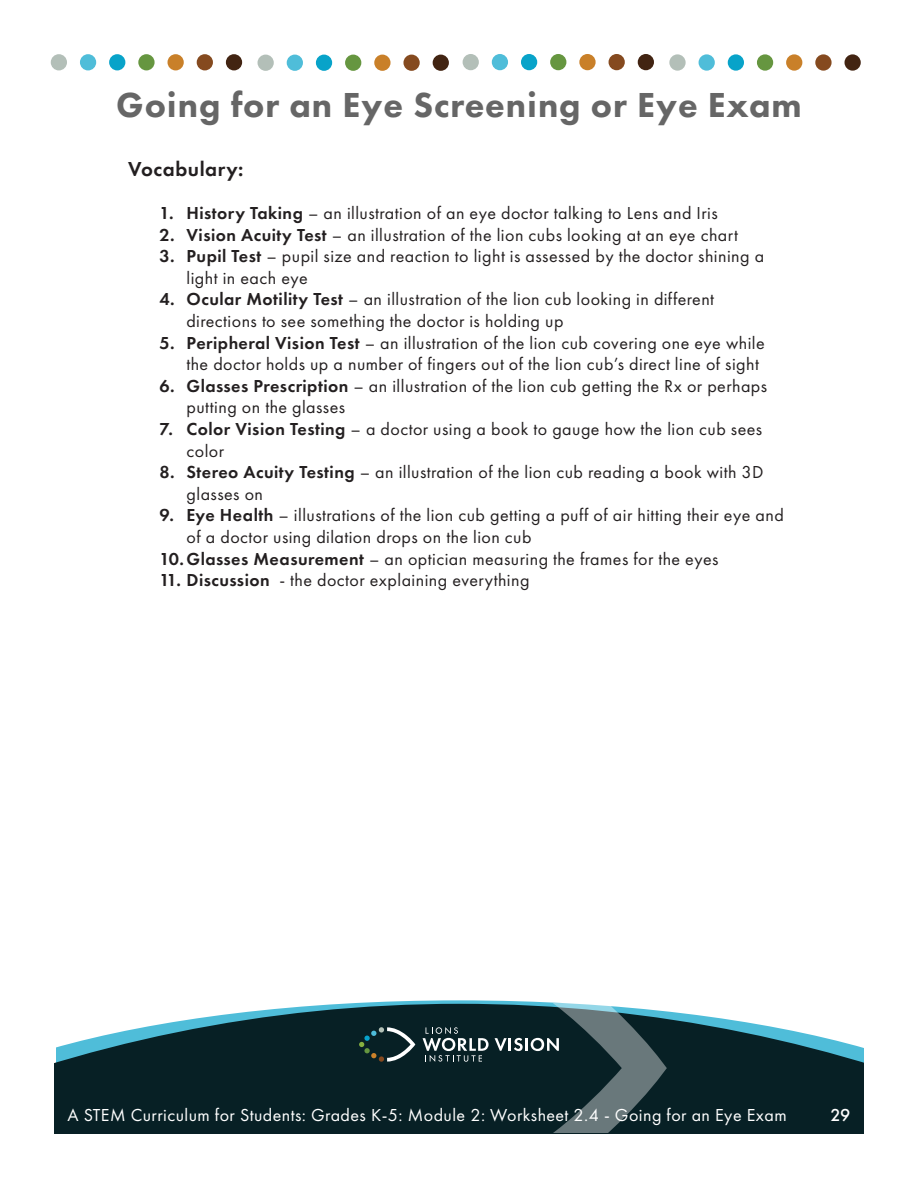
<style>
.page{position:relative;width:918px;height:1188px;background:#fff}
.page>*{position:absolute;margin:0;border:0;box-sizing:border-box;transform-origin:0 0}
.BODY{font:800 36px "Futura PT";letter-spacing:.025em;color:#666}
.BODY-2{font:600 21px "Futura PT";letter-spacing:.025em;color:#231f20}
.t1{font:18px/21.6px "Futura PT";letter-spacing:.025em;color:#231f20}
.BODY-3{font:18px "Futura PT";letter-spacing:.025em;color:#fff}
.BODY-4{font:500 18px "Futura PT";color:#fff}
.s1{font-weight:600}
</style>
<div class="page">
<div style="left:433px;top:55px;width:16px;height:16px;background:#422412;border-radius:50%"></div>
<div style="left:403px;top:55px;width:17px;height:16px;background:#854a1f;border-radius:50%"></div>
<div style="left:374px;top:55px;width:17px;height:16px;background:#c98029;border-radius:50%"></div>
<div style="left:345px;top:55px;width:16px;height:16px;background:#669640;border-radius:50%"></div>
<div style="left:316px;top:55px;width:16px;height:16px;background:#08a3c9;border-radius:50%"></div>
<div style="left:287px;top:55px;width:16px;height:16px;background:#4fbdd9;border-radius:50%"></div>
<div style="left:258px;top:55px;width:16px;height:16px;background:#b3bfb8;border-radius:50%"></div>
<div style="left:226px;top:54px;width:16px;height:16px;background:#422412;border-radius:50%"></div>
<div style="left:197px;top:54px;width:16px;height:16px;background:#854a1f;border-radius:50%"></div>
<div style="left:168px;top:54px;width:16px;height:16px;background:#c98029;border-radius:50%"></div>
<div style="left:138px;top:54px;width:17px;height:16px;background:#669640;border-radius:50%"></div>
<div style="left:109px;top:54px;width:16px;height:16px;background:#08a3c9;border-radius:50%"></div>
<div style="left:80px;top:54px;width:16px;height:16px;background:#4fbdd9;border-radius:50%"></div>
<div style="left:51px;top:54px;width:16px;height:16px;background:#b3bfb8;border-radius:50%"></div>
<div style="left:845px;top:54px;width:16px;height:17px;background:#422412;border-radius:50%"></div>
<div style="left:815px;top:54px;width:17px;height:17px;background:#854a1f;border-radius:50%"></div>
<div style="left:786px;top:54px;width:16px;height:17px;background:#c98029;border-radius:50%"></div>
<div style="left:757px;top:54px;width:16px;height:17px;background:#669640;border-radius:50%"></div>
<div style="left:728px;top:54px;width:16px;height:17px;background:#08a3c9;border-radius:50%"></div>
<div style="left:699px;top:54px;width:16px;height:17px;background:#4fbdd9;border-radius:50%"></div>
<div style="left:669px;top:54px;width:17px;height:17px;background:#b3bfb8;border-radius:50%"></div>
<div style="left:638px;top:54px;width:16px;height:16px;background:#422412;border-radius:50%"></div>
<div style="left:609px;top:54px;width:16px;height:16px;background:#854a1f;border-radius:50%"></div>
<div style="left:579px;top:54px;width:17px;height:16px;background:#c98029;border-radius:50%"></div>
<div style="left:550px;top:54px;width:16px;height:16px;background:#669640;border-radius:50%"></div>
<div style="left:521px;top:54px;width:16px;height:16px;background:#08a3c9;border-radius:50%"></div>
<div style="left:492px;top:54px;width:16px;height:16px;background:#4fbdd9;border-radius:50%"></div>
<div style="left:463px;top:54px;width:16px;height:16px;background:#b3bfb8;border-radius:50%"></div>
<svg style="left:54px;top:1004px;width:810px;height:130px;background:#304c52"></svg>
<svg style="left:359px;top:1003px;width:308px;height:130px;background:#223a3f"></svg>
<p class="BODY" style="left:116px;top:83px;width:687px">Going for an Eye Screening or Eye Exam</p>
<p class="BODY-2" style="left:128px;top:156px;width:117px">Vocabulary:</p>
<p class="t1" style="left:160px;top:202px;width:560px"><span class="s1">1. History Taking</span> – an illustration of an eye doctor talking to Lens and Iris</p>
<p class="t1" style="left:160px;top:224px;width:580px"><span class="s1">2. Vision Acuity Test</span> – an illustration of the lion cubs looking at an eye chart</p>
<p class="t1" style="left:187px;top:245px;width:579px;text-indent:-27px"><span class="s1">3. Pupil Test</span> – pupil size and reaction to light is assessed by the doctor shining a light in each eye</p>
<p class="t1" style="left:187px;top:288px;width:529px;text-indent:-27px"><span class="s1">4. Ocular Motility Test</span> – an illustration of the lion cub looking in different directions to see something the doctor is holding up</p>
<p class="t1" style="left:187px;top:332px;width:580px;text-indent:-27px"><span class="s1">5. Peripheral Vision Test</span> – an illustration of the lion cub covering one eye while the doctor holds up a number of fingers out of the lion cub’s direct line of sight</p>
<p class="t1" style="left:187px;top:375px;width:582px;text-indent:-27px"><span class="s1">6. Glasses Prescription</span> – an illustration of the lion cub getting the Rx or perhaps putting on the glasses</p>
<p class="t1" style="left:187px;top:418px;width:577px;text-indent:-27px"><span class="s1">7. Color Vision Testing</span> – a doctor using a book to gauge how the lion cub sees color</p>
<p class="t1" style="left:187px;top:461px;width:579px;text-indent:-27px"><span class="s1">8. Stereo Acuity Testing</span> – an illustration of the lion cub reading a book with 3D glasses on</p>
<p class="t1" style="left:187px;top:504px;width:599px;text-indent:-27px"><span class="s1">9. Eye Health</span> – illustrations of the lion cub getting a puff of air hitting their eye and of a doctor using dilation drops on the lion cub</p>
<p class="t1" style="left:160px;top:548px;width:561px"><span class="s1">10.Glasses Measurement</span> – an optician measuring the frames for the eyes</p>
<p class="t1" style="left:160px;top:569px;width:371px"><span class="s1">11. Discussion</span> - the doctor explaining everything</p>
<p class="BODY-3" style="left:68px;top:1104px;width:721px">A STEM Curriculum for Students: Grades K-5: Module 2: Worksheet 2.4 - Going for an Eye Exam</p>
<p class="BODY-3" style="left:723px;top:1104px;width:129px">Table of Contents</p>
<p class="BODY-4" style="left:830px;top:1104px;width:22px">29</p>
<p class="BODY-3" style="left:470px;top:1104px;width:12px">1</p>
</div>
